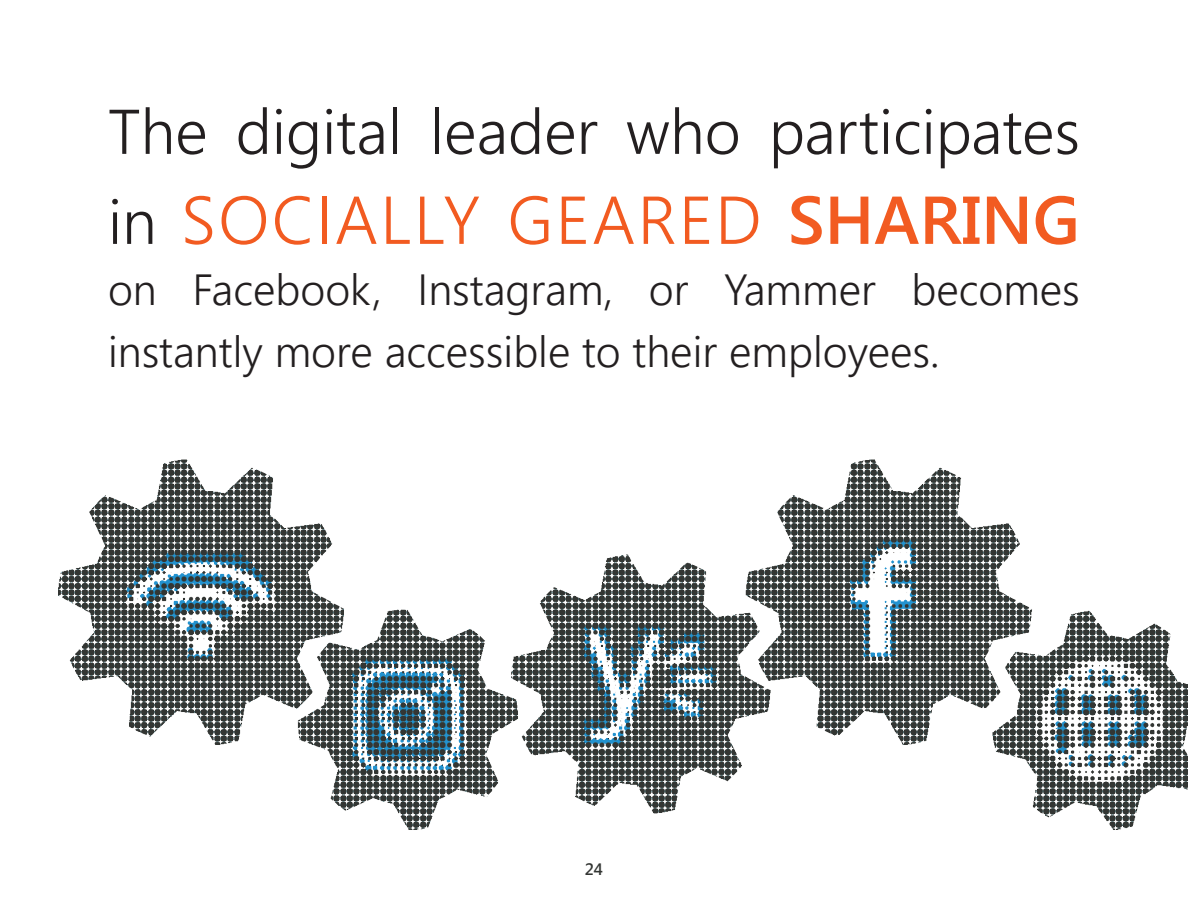
<style>
.page{position:relative;width:1188px;height:918px;background:#fff}
.page>*{position:absolute;margin:0;border:0;box-sizing:border-box;transform-origin:0 0}
.t1{font:300 67.5px "Segoe UI";letter-spacing:.035em;color:#f25b21}
.t2{font:300 63px "Segoe UI";color:#231f20}
.t3{font:300 43.5px/61.5px "Segoe UI";color:#231f20}
.t4{font:600 16.5px "Segoe UI";color:#333633}
.s1{font-size:63px;color:#231f20}
.s2{font-weight:600}
</style>
<div class="page">
<img style="left:58px;top:459px;width:1130px;height:371px">
<h2 class="t2" style="left:108px;top:84px;width:974px">The digital leader who participates</h2>
<h1 class="t1" style="left:108px;top:169px;width:973px"><span class="s1">in</span> SOCIALLY GEARED <span class="s2">SHARING</span></h1>
<p class="t3" style="left:108px;top:257px;width:973px">on Facebook, Instagram, or Yammer becomes instantly more accessible to their employees.</p>
<p class="t4" style="left:585px;top:858px;width:20px">24</p>
</div>
